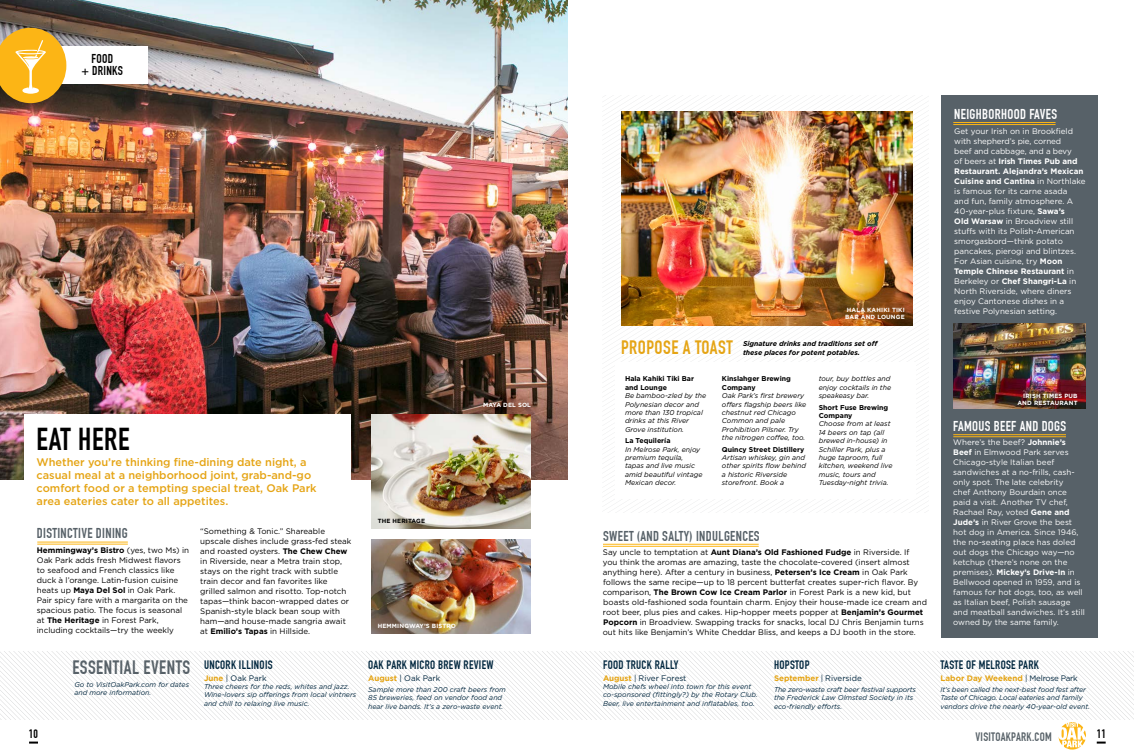
<style>
.page{position:relative;width:1134px;height:756px;background:#fff}
.page>*{position:absolute;margin:0;border:0;box-sizing:border-box;transform-origin:0 0}
.t1{font:700 31px "DIN Condensed";letter-spacing:.025em;color:#000}
.t2{font:700 19px "DIN Condensed";letter-spacing:.025em;color:#576168}
.t3{font:700 19px "DIN Condensed";letter-spacing:.025em;color:#e5a414}
.t4{font:700 14px "DIN Condensed";letter-spacing:.025em;color:#576168}
.t5{font:700 14px "DIN Condensed";letter-spacing:.025em;color:#fff}
.t6{font:700 12.6px/12.6px "DIN Condensed";letter-spacing:.025em;color:#000;text-align:center}
.t7{font:700 12px "DIN Condensed";letter-spacing:.025em;color:#00263e}
.t8{font:700 12px "DIN Condensed";letter-spacing:.025em;color:#576168}
.t9{font:700 12px "DIN Condensed";color:#000}
.t10{font:500 11px/13px "Gotham";color:#e5a414}
.t11{font:8px/10px "Gotham";color:#000}
.t12{font:8px/10px "Gotham";color:#fff}
.t13{font:8px "Gotham";color:#00263e}
.t14{font:700 8px "Gotham";color:#e5a414}
.t15{font:italic 7px/8.4px "Gotham";color:#000}
.t16{font:italic 7px/8.4px "Gotham";color:#00263e}
.t17{font:italic 7px/8.4px "Gotham";letter-spacing:-.02em;color:#00263e}
.t18{font:700 7px/8.4px "Gotham";color:#000}
.t19{font:italic 700 7px/8.4px "Gotham";color:#000}
.t20{font:700 6px/7.2px "Gotham";letter-spacing:.025em;color:#fff;text-align:center}
.t21{font:700 6px "Gotham";letter-spacing:.025em;color:#000}
.s1{font-weight:700}
.s2{font-weight:700;color:#e5a414}
.s3{font-weight:400;color:#00263e}
</style>
<div class="page">
<div style="left:941px;top:96px;width:157px;height:542px;background:#576168"></div>
<svg style="left:603px;top:96px;width:326px;height:417px"></svg>
<img style="left:0;top:0;width:567px;height:479px">
<img style="left:621px;top:112px;width:291px;height:213px">
<div style="left:616px;top:363px;width:300px;height:136px;background:#fff"></div>
<img style="left:371px;top:539px;width:160px;height:95px">
<img style="left:953px;top:324px;width:132px;height:85px">
<img style="left:371px;top:415px;width:160px;height:113px">
<div style="left:56px;top:47px;width:92px;height:37px;background:#fff"></div>
<div style="left:25px;top:415px;width:326px;height:136px;background:#fff"></div>
<hr style="left:603px;top:544px;width:156px;height:1px;background:#fcb515">
<hr style="left:603px;top:546px;width:156px;height:1px;background:#fcb515">
<hr style="left:37px;top:542px;width:91px;height:1px;background:#fcb515">
<hr style="left:37px;top:544px;width:91px;height:1px;background:#fcb515">
<hr style="left:953px;top:122px;width:103px;height:1px;background:#fcb515">
<hr style="left:953px;top:124px;width:103px;height:1px;background:#fcb515">
<hr style="left:953px;top:434px;width:113px;height:1px;background:#fcb515">
<hr style="left:953px;top:436px;width:113px;height:1px;background:#fcb515">
<svg style="left:0;top:651px;width:1134px;height:99px"></svg>
<svg style="left:0;top:28px;width:66px;height:75px;background:#e2ab32"></svg>
<h3 class="t6" style="left:82px;top:52px;width:43px">FOOD<br>+ DRINKS</h3>
<h1 class="t1" style="left:37px;top:421px;width:95px">EAT HERE</h1>
<h3 class="t10" style="left:37px;top:456px;width:282px">Whether you’re thinking fine-dining date night, a casual meal at a neighborhood joint, grab-and-go comfort food or a tempting special treat, Oak Park area eateries cater to all appetites.</h3>
<h3 class="t4" style="left:37px;top:525px;width:92px">DISTINCTIVE DINING</h3>
<p class="t11" style="left:37px;top:545px;width:154px"><span class="s1">Hemmingway’s Bistro</span> (yes, two Ms) in Oak Park adds fresh Midwest flavors to seafood and French classics like duck à l’orange. Latin-fusion cuisine heats up <span class="s1">Maya Del Sol</span> in Oak Park.<br>Pair spicy fare with a margarita on the spacious patio. The focus is seasonal at <span class="s1">The Heritage</span> in Forest Park, including cocktails—try the weekly</p>
<h2 class="t2" style="left:72px;top:656px;width:119px">ESSENTIAL EVENTS</h2>
<p class="t16" style="left:74px;top:680px;width:116px">Go to VisitOakPark.com for dates and more information.</p>
<p class="t11" style="left:200px;top:526px;width:153px">“Something &amp; Tonic.” Shareable upscale dishes include grass-fed steak and roasted oysters. <span class="s1">The Chew Chew </span>in Riverside, near a Metra train stop, stays on the right track with subtle train decor and fan favorites like grilled salmon and risotto. Top-notch tapas—think bacon-wrapped dates or Spanish-style black bean soup with ham—and house-made sangria await at <span class="s1">Emilio’s Tapas</span> in Hillside.</p>
<h3 class="t7" style="left:204px;top:658px;width:70px">UNCORK ILLINOIS</h3>
<p class="t13" style="left:204px;top:673px;width:64px"><span class="s2">June</span> | Oak Park</p>
<p class="t16" style="left:204px;top:682px;width:154px">Three cheers for the reds, whites and jazz.<br>Wine-lovers sip offerings from local vintners and chill to relaxing live music.</p>
<p class="t20" style="left:483px;top:401px;width:49px">MAYA DEL SOL</p>
<p class="t21" style="left:378px;top:517px;width:49px">THE HERITAGE</p>
<p class="t20" style="left:378px;top:622px;width:80px">HEMMINGWAY’S BISTRO</p>
<h3 class="t7" style="left:368px;top:658px;width:127px">OAK PARK MICRO BREW REVIEW</h3>
<p class="t13" style="left:368px;top:673px;width:74px"><span class="s2">August</span> | Oak Park</p>
<p class="t16" style="left:368px;top:685px;width:139px">Sample more than 200 craft beers from<br>85 breweries, feed on vendor food and hear live bands. It’s a zero-waste event.</p>
<p class="t20" style="left:845px;top:306px;width:61px">HALA KAHIKI TIKI<br>BAR AND LOUNGE</p>
<h2 class="t3" style="left:621px;top:336px;width:113px">PROPOSE A TOAST</h2>
<p class="t19" style="left:743px;top:340px;width:137px">Signature drinks and traditions set off these places for potent potables.</p>
<p class="t18" style="left:625px;top:375px;width:70px">Hala Kahiki Tiki Bar and Lounge</p>
<p class="t15" style="left:625px;top:391px;width:83px">Be bamboo-zled by the<br>Polynesian decor and more than 130 tropical drinks at this River<br>Grove institution.</p>
<p class="t18" style="left:625px;top:436px;width:47px">La Tequilería</p>
<p class="t15" style="left:625px;top:445px;width:79px">In Melrose Park, enjoy premium tequila, tapas and live music amid beautiful vintage<br>Mexican decor.</p>
<p class="t18" style="left:722px;top:375px;width:70px">Kinslahger Brewing<br>Company</p>
<p class="t15" style="left:722px;top:391px;width:86px">Oak Park’s first brewery offers flagship beers like chestnut red Chicago<br>Common and pale<br>Prohibition Pilsner. Try the nitrogen coffee, too.</p>
<p class="t18" style="left:722px;top:445px;width:84px">Quincy Street Distillery</p>
<p class="t15" style="left:722px;top:453px;width:86px">Artisan whiskey, gin and other spirits flow behind a historic Riverside storefront. Book a</p>
<p class="t15" style="left:819px;top:375px;width:74px;text-align:justify">tour, buy bottles and enjoy cocktails in the speakeasy bar.</p>
<p class="t18" style="left:819px;top:403px;width:71px">Short Fuse Brewing<br>Company</p>
<p class="t15" style="left:819px;top:420px;width:75px">Choose from at least<br>14 beers on tap (all brewed in-house) in<br>Schiller Park, plus a huge taproom, full kitchen, weekend live music, tours and<br>Tuesday-night trivia.</p>
<h3 class="t4" style="left:603px;top:528px;width:158px">SWEET (AND SALTY) INDULGENCES</h3>
<p class="t11" style="left:603px;top:547px;width:326px">Say uncle to temptation at <span class="s1">Aunt Diana’s Old Fashioned Fudge</span> in Riverside. If<br>you think the aromas are amazing, taste the chocolate-covered (insert almost anything here). After a century in business, <span class="s1">Petersen’s Ice Cream</span> in Oak Park follows the same recipe—up to 18 percent butterfat creates super-rich flavor. By comparison, <span class="s1">The Brown Cow Ice Cream Parlor</span> in Forest Park is a new kid, but boasts old-fashioned soda fountain charm. Enjoy their house-made ice cream and root beer, plus pies and cakes. Hip-hopper meets popper at <span class="s1">Benjamin’s Gourmet Popcorn</span> in Broadview. Swapping tracks for snacks, local DJ Chris Benjamin turns out hits like Benjamin’s White Cheddar Bliss, and keeps a DJ booth in the store.</p>
<h3 class="t7" style="left:603px;top:658px;width:77px">FOOD TRUCK RALLY</h3>
<p class="t13" style="left:603px;top:673px;width:85px"><span class="s2">August</span> | River Forest</p>
<p class="t16" style="left:603px;top:682px;width:156px">Mobile chefs wheel into town for this event co-sponsored (fittingly?) by the Rotary Club.<br>Beer, live entertainment and inflatables, too.</p>
<h3 class="t7" style="left:774px;top:658px;width:37px">HOPSTOP</h3>
<p class="t13" style="left:774px;top:673px;width:89px"><span class="s2">September</span> | Riverside</p>
<p class="t16" style="left:774px;top:685px;width:143px">The zero-waste craft beer festival supports the Frederick Law Olmsted Society in its eco-friendly efforts.</p>
<h3 class="t5" style="left:954px;top:106px;width:104px">NEIGHBORHOOD FAVES</h3>
<p class="t12" style="left:954px;top:126px;width:133px">Get your Irish on in Brookfield with shepherd’s pie, corned<br>beef and cabbage, and a bevy<br>of beers at <span class="s1">Irish Times Pub and<br>Restaurant. Alejandra’s Mexican<br>Cuisine and Cantina</span> in Northlake is famous for its carne asada<br>and fun, family atmosphere. A<br>40-year-plus fixture, <span class="s1">Sawa’s<br>Old Warsaw</span> in Broadview still stuffs with its Polish-American smorgasbord—think potato pancakes, pierogi and blintzes.<br>For Asian cuisine, try <span class="s1">Moon<br>Temple Chinese Restaurant</span> in<br>Berkeley or <span class="s1">Chef Shangri-La</span> in<br>North Riverside, where diners enjoy Cantonese dishes in a festive Polynesian setting.</p>
<p class="t20" style="left:1017px;top:392px;width:62px;text-align:right">IRISH TIMES PUB<br>AND RESTAURANT</p>
<h3 class="t5" style="left:953px;top:418px;width:114px">FAMOUS BEEF AND DOGS</h3>
<p class="t12" style="left:953px;top:437px;width:133px">Where’s the beef? <span class="s1">Johnnie’s<br>Beef</span> in Elmwood Park serves<br>Chicago-style Italian beef sandwiches at a no-frills, cash&shy;only spot. The late celebrity<br>chef Anthony Bourdain once paid a visit. Another TV chef,<br>Rachael Ray, voted <span class="s1">Gene and<br>Jude’s</span> in River Grove the best hot dog in America. Since 1946, the no-seating place has doled out dogs the Chicago way—no ketchup (there’s none on the premises). <span class="s1">Mickey’s Drive-In</span> in<br>Bellwood opened in 1959, and is famous for hot dogs, too, as well as Italian beef, Polish sausage and meatball sandwiches. It’s still owned by the same family.</p>
<h3 class="t7" style="left:941px;top:658px;width:100px">TASTE OF MELROSE PARK</h3>
<p class="t14" style="left:941px;top:672px;width:139px">Labor Day Weekend <span class="s3">| Melrose Park</span></p>
<p class="t17" style="left:941px;top:685px;width:151px">It’s been called the next-best food fest after<br>Taste of Chicago. Local eateries and family vendors drive the nearly 40-year-old event.</p>
<h3 class="t9" style="left:29px;top:727px;width:11px">10</h3>
<h3 class="t9" style="left:1097px;top:727px;width:11px">11</h3>
<h3 class="t8" style="left:975px;top:729px;width:78px">VISITOAKPARK.COM</h3>
</div>
